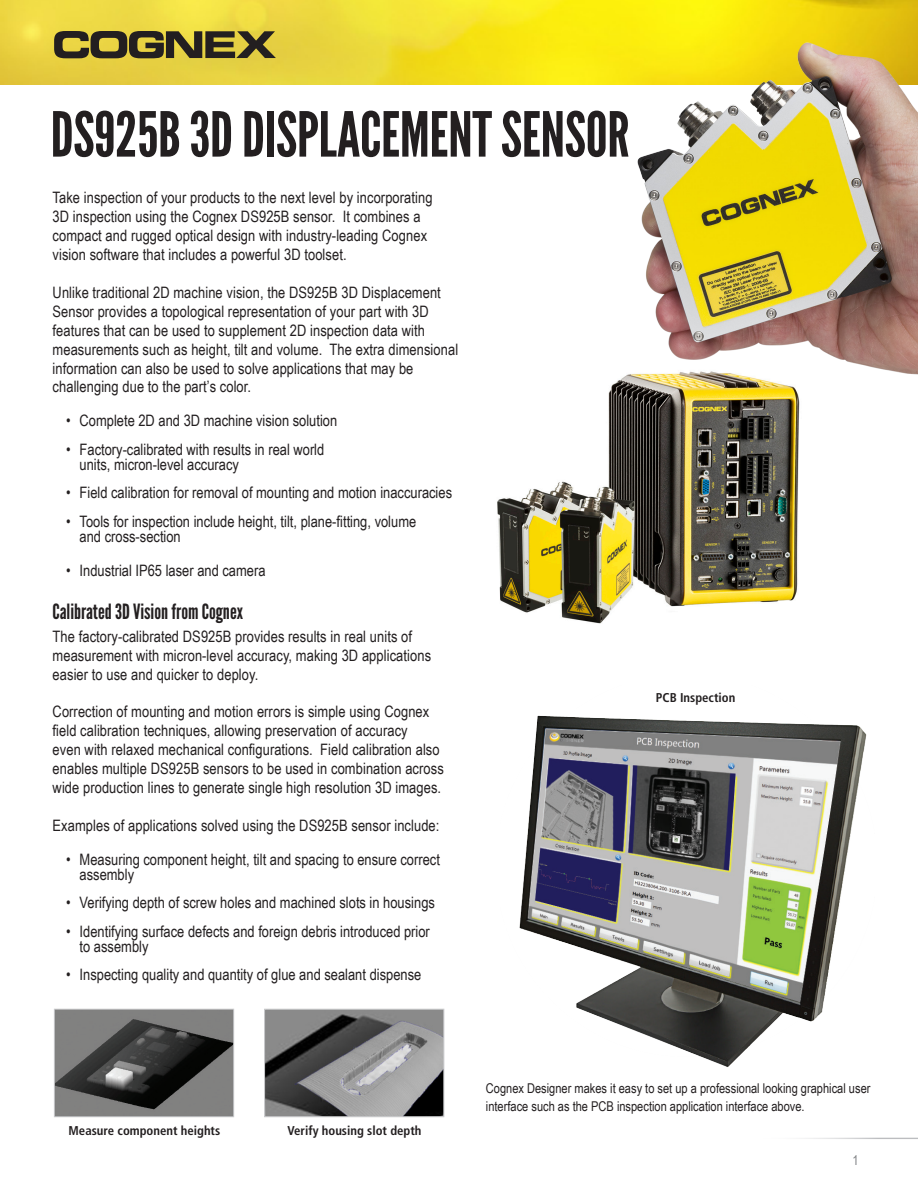
<style>
.page{position:relative;width:918px;height:1188px;background:#fff}
.page>*{position:absolute;margin:0;border:0;box-sizing:border-box;transform-origin:0 0}
.t1{font:61.95px "League Gothic";letter-spacing:-.005em;color:#231f20}
.body{font:21px "League Gothic";color:#231f20}
.highlight{font:15.75px/18.9px "Arial Narrow";letter-spacing:.005em;color:#231f20}
.t2{font:13.5px/18px "Arial Narrow";color:#231f20}
.bullets{font:13.5px "Arial Narrow";color:#808285}
.t3{font:700 condensed 12.75px "Frutiger LT Com";color:#231f20}
</style>
<div class="page">
<img style="left:497px;top:478px;width:302px;height:146px">
<img style="left:56px;top:1011px;width:176px;height:104px">
<div style="left:54px;top:1009px;width:180px;height:108px;border:1px solid #c7c8ca"></div>
<img style="left:266px;top:1011px;width:176px;height:104px">
<div style="left:264px;top:1009px;width:180px;height:108px;border:1px solid #c7c8ca"></div>
<img style="left:519px;top:715px;width:348px;height:352px">
<img style="left:0;top:0;width:511px;height:84px">
<svg style="left:54px;top:31px;width:222px;height:27px;background:#6d622d"></svg>
<img style="left:511px;top:0;width:407px;height:478px">
<hr style="left:756px;top:1138px;width:162px;height:1px;background:#bcbdc0">
<p class="t1" style="left:51px;top:98px;width:581px">DS925B 3D DISPLACEMENT SENSOR</p>
<p class="highlight" style="left:53px;top:188px;width:381px">Take inspection of your products to the next level by incorporating 3D inspection using the Cognex DS925B sensor. It combines a compact and rugged optical design with industry-leading Cognex vision software that includes a powerful 3D toolset.</p>
<p class="highlight" style="left:53px;top:282px;width:407px">Unlike traditional 2D machine vision, the DS925B 3D Displacement Sensor provides a topological representation of your part with 3D features that can be used to supplement 2D inspection data with measurements such as height, tilt and volume. The extra dimensional information can also be used to solve applications that may be challenging due to the part’s color.</p>
<p class="highlight" style="left:66px;top:411px;width:273px">• Complete 2D and 3D machine vision solution</p>
<p class="highlight" style="left:80px;top:441px;width:246px;line-height:15px;text-indent:-14px">• Factory-calibrated with results in real world units, micron-level accuracy</p>
<p class="highlight" style="left:66px;top:483px;width:388px">• Field calibration for removal of mounting and motion inaccuracies</p>
<p class="highlight" style="left:80px;top:513px;width:338px;line-height:15px;text-indent:-14px">• Tools for inspection include height, tilt, plane-fitting, volume and cross-section</p>
<p class="highlight" style="left:66px;top:561px;width:201px">• Industrial IP65 laser and camera</p>
<p class="body" style="left:53px;top:599px;width:192px">Calibrated 3D Vision from Cognex</p>
<p class="highlight" style="left:53px;top:626px;width:380px">The factory-calibrated DS925B provides results in real units of measurement with micron-level accuracy, making 3D applications easier to use and quicker to deploy.</p>
<p class="highlight" style="left:53px;top:702px;width:393px">Correction of mounting and motion errors is simple using Cognex field calibration techniques, allowing preservation of accuracy<br>even with relaxed mechanical configurations. Field calibration also enables multiple DS925B sensors to be used in combination across wide production lines to generate single high resolution 3D images.</p>
<p class="highlight" style="left:53px;top:815px;width:388px">Examples of applications solved using the DS925B sensor include:</p>
<p class="highlight" style="left:80px;top:851px;width:362px;line-height:15px;text-indent:-14px">• Measuring component height, tilt and spacing to ensure correct assembly</p>
<p class="highlight" style="left:66px;top:893px;width:370px">• Verifying depth of screw holes and machined slots in housings</p>
<p class="highlight" style="left:80px;top:923px;width:352px;line-height:15px;text-indent:-14px">• Identifying surface defects and foreign debris introduced prior to assembly</p>
<p class="highlight" style="left:66px;top:965px;width:357px">• Inspecting quality and quantity of glue and sealant dispense</p>
<p class="t3" style="left:656px;top:690px;width:81px">PCB Inspection</p>
<p class="t3" style="left:69px;top:1123px;width:153px">Measure component heights</p>
<p class="t3" style="left:288px;top:1123px;width:135px">Verify housing slot depth</p>
<p class="t2" style="left:486px;top:1079px;width:386px">Cognex Designer makes it easy to set up a professional looking graphical user interface such as the PCB inspection application interface above.</p>
<p class="bullets" style="left:853px;top:1151px;width:8px">1</p>
</div>
